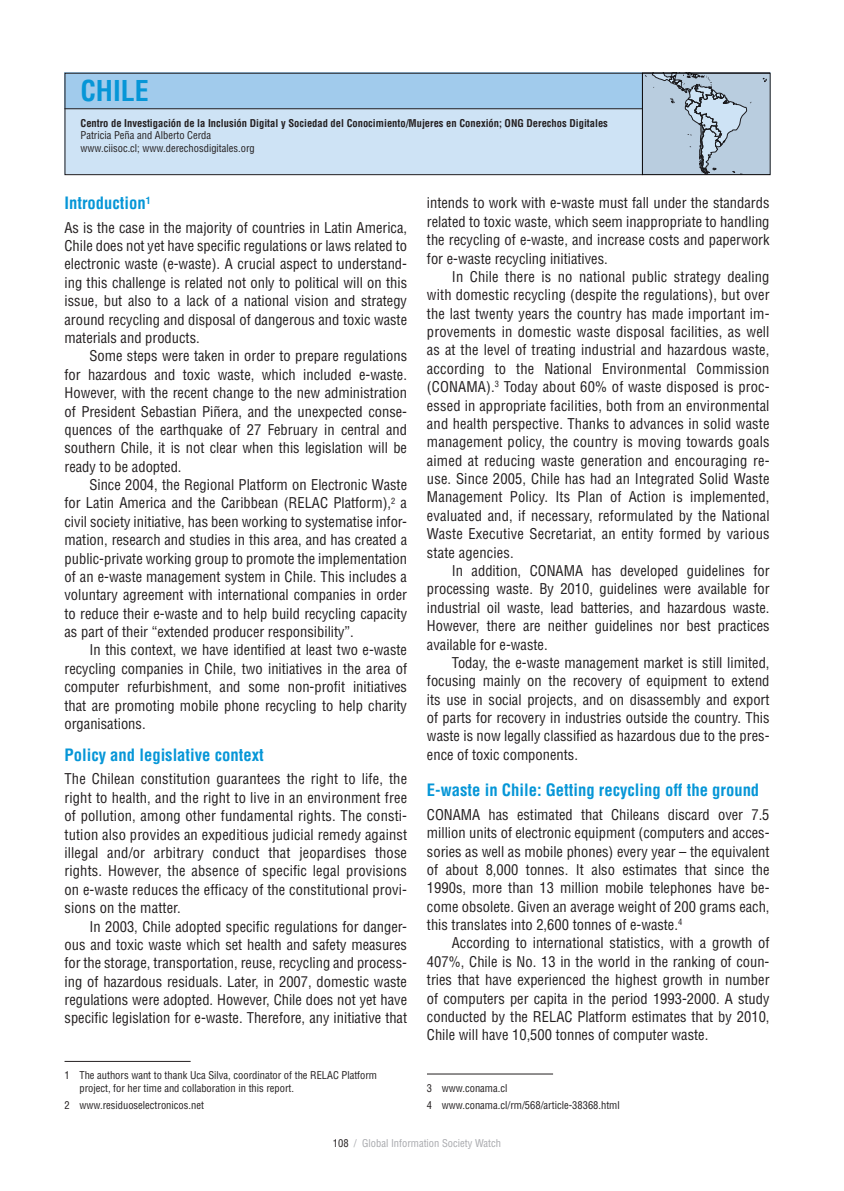
<style>
.page{position:relative;width:844px;height:1191px;background:#fff}
.page>*{position:absolute;margin:0;border:0;box-sizing:border-box;transform-origin:0 0}
.t1{font:700 condensed 28px "Helvetica";color:#0696d7}
.t2{font:700 condensed 16.62px "Helvetica";color:#0696d7}
.t3{font:condensed 14.53px/18.4px "Helvetica";color:#231f20;text-align:justify}
.t4{font:condensed 10.5px/12.6px "Helvetica";color:#231f20}
.t5{font:700 condensed 10.5px "Helvetica";color:#231f20}
.t6{font:condensed 10.5px "Helvetica";color:#a8a9ad}
.s1{color:#231f20}
</style>
<div class="page">
<hr style="left:64px;top:1061px;width:126px;height:1px;background:#231f20">
<div style="left:64px;top:73px;width:706px;height:102px;background:#cee3f5"></div>
<div style="left:64px;top:73px;width:578px;height:36px;background:#a1cbec"></div>
<hr style="left:64px;top:108px;width:578px;height:1px;background:#231f20">
<div style="left:64px;top:73px;width:706px;height:102px;border:1px solid #231f20"></div>
<hr style="left:427px;top:1073px;width:126px;height:1px;background:#231f20">
<svg style="left:642px;top:73px;width:127px;height:103px;background:#acbecf"></svg>
<h1 class="t1" style="left:80px;top:74px;width:70px">CHILE</h1>
<p class="t5" style="left:80px;top:116px;width:529px">Centro de Investigación de la Inclusión Digital y Sociedad del Conocimiento/Mujeres en Conexión; ONG Derechos Digitales</p>
<p class="t4" style="left:80px;top:129px;width:176px">Patricia Peña and Alberto Cerda www.ciisoc.cl; www.derechosdigitales.org</p>
<p class="t2" style="left:64px;top:193px;width:88px">Introduction<sup>1</sup></p>
<p class="t3" style="left:64px;top:218px;width:344px">As is the case in the majority of countries in Latin America, Chile does not yet have specific regulations or laws related to electronic waste (e-waste). A crucial aspect to understand&shy;ing this challenge is related not only to political will on this issue, but also to a lack of a national vision and strategy around recycling and disposal of dangerous and toxic waste materials and products.</p>
<p class="t3" style="left:64px;top:347px;width:344px;text-indent:25px">Some steps were taken in order to prepare regulations for hazardous and toxic waste, which included e-waste.<br>However, with the recent change to the new administration of President Sebastian Piñera, and the unexpected conse&shy;quences of the earthquake of 27 February in central and southern Chile, it is not clear when this legislation will be ready to be adopted.</p>
<p class="t3" style="left:64px;top:475px;width:344px;text-indent:25px">Since 2004, the Regional Platform on Electronic Waste for Latin America and the Caribbean (RELAC Platform),<sup>2</sup> a civil society initiative, has been working to systematise infor&shy;mation, research and studies in this area, and has created a public-private working group to promote the implementation of an e-waste management system in Chile. This includes a voluntary agreement with international companies in order to reduce their e-waste and to help build recycling capacity as part of their “extended producer responsibility”.</p>
<p class="t3" style="left:64px;top:641px;width:344px;text-indent:25px">In this context, we have identified at least two e-waste recycling companies in Chile, two initiatives in the area of computer refurbishment, and some non-profit initiatives that are promoting mobile phone recycling to help charity organisations.</p>
<p class="t2" style="left:64px;top:744px;width:201px">Policy and legislative context</p>
<p class="t3" style="left:64px;top:770px;width:344px">The Chilean constitution guarantees the right to life, the right to health, and the right to live in an environment free of pollution, among other fundamental rights. The consti&shy;tution also provides an expeditious judicial remedy against illegal and/or arbitrary conduct that jeopardises those rights. However, the absence of specific legal provisions on e-waste reduces the efficacy of the constitutional provi&shy;sions on the matter.</p>
<p class="t3" style="left:65px;top:917px;width:344px;text-indent:25px">In 2003, Chile adopted specific regulations for danger&shy;ous and toxic waste which set health and safety measures for the storage, transportation, reuse, recycling and process&shy;ing of hazardous residuals. Later, in 2007, domestic waste regulations were adopted. However, Chile does not yet have specific legislation for e-waste. Therefore, any initiative that</p>
<p class="t4" style="left:79px;top:1068px;width:299px;text-indent:-15px">1 The authors want to thank Uca Silva, coordinator of the RELAC Platform project, for her time and collaboration in this report.</p>
<p class="t4" style="left:64px;top:1099px;width:141px">2 www.residuoselectronicos.net</p>
<p class="t3" style="left:427px;top:194px;width:344px">intends to work with e-waste must fall under the standards related to toxic waste, which seem inappropriate to handling the recycling of e-waste, and increase costs and paperwork for e-waste recycling initiatives.</p>
<p class="t3" style="left:427px;top:267px;width:344px;text-indent:25px">In Chile there is no national public strategy dealing with domestic recycling (despite the regulations), but over the last twenty years the country has made important im&shy;provements in domestic waste disposal facilities, as well as at the level of treating industrial and hazardous waste, according to the National Environmental Commission (CONAMA).<sup>3</sup> Today about 60% of waste disposed is proc&shy;essed in appropriate facilities, both from an environmental and health perspective. Thanks to advances in solid waste management policy, the country is moving towards goals aimed at reducing waste generation and encouraging re&shy;use. Since 2005, Chile has had an Integrated Solid Waste Management Policy. Its Plan of Action is implemented, evaluated and, if necessary, reformulated by the National Waste Executive Secretariat, an entity formed by various state agencies.</p>
<p class="t3" style="left:427px;top:561px;width:344px;text-indent:25px">In addition, CONAMA has developed guidelines for processing waste. By 2010, guidelines were available for industrial oil waste, lead batteries, and hazardous waste.<br>However, there are neither guidelines nor best practices available for e-waste.</p>
<p class="t3" style="left:427px;top:653px;width:344px;text-indent:25px">Today, the e-waste management market is still limited, focusing mainly on the recovery of equipment to extend its use in social projects, and on disassembly and export of parts for recovery in industries outside the country. This waste is now legally classified as hazardous due to the pres&shy;ence of toxic components.</p>
<p class="t2" style="left:427px;top:780px;width:334px">E-waste in Chile: Getting recycling off the ground</p>
<p class="t3" style="left:427px;top:805px;width:344px">CONAMA has estimated that Chileans discard over 7.5 million units of electronic equipment (computers and acces&shy;sories as well as mobile phones) every year – the equivalent of about 8,000 tonnes. It also estimates that since the 1990s, more than 13 million mobile telephones have be&shy;come obsolete. Given an average weight of 200 grams each, this translates into 2,600 tonnes of e-waste.<sup>4</sup></p>
<p class="t3" style="left:427px;top:934px;width:344px;text-indent:25px">According to international statistics, with a growth of 407%, Chile is No. 13 in the world in the ranking of coun&shy;tries that have experienced the highest growth in number of computers per capita in the period 1993-2000. A study conducted by the RELAC Platform estimates that by 2010, Chile will have 10,500 tonnes of computer waste.</p>
<p class="t4" style="left:427px;top:1079px;width:194px;line-height:17.5px">3 www.conama.cl<br>4 www.conama.cl/rm/568/article-38368.html</p>
<p class="t6" style="left:333px;top:1137px;width:170px"><span class="s1">108</span> / Global Information Society Watch</p>
</div>
